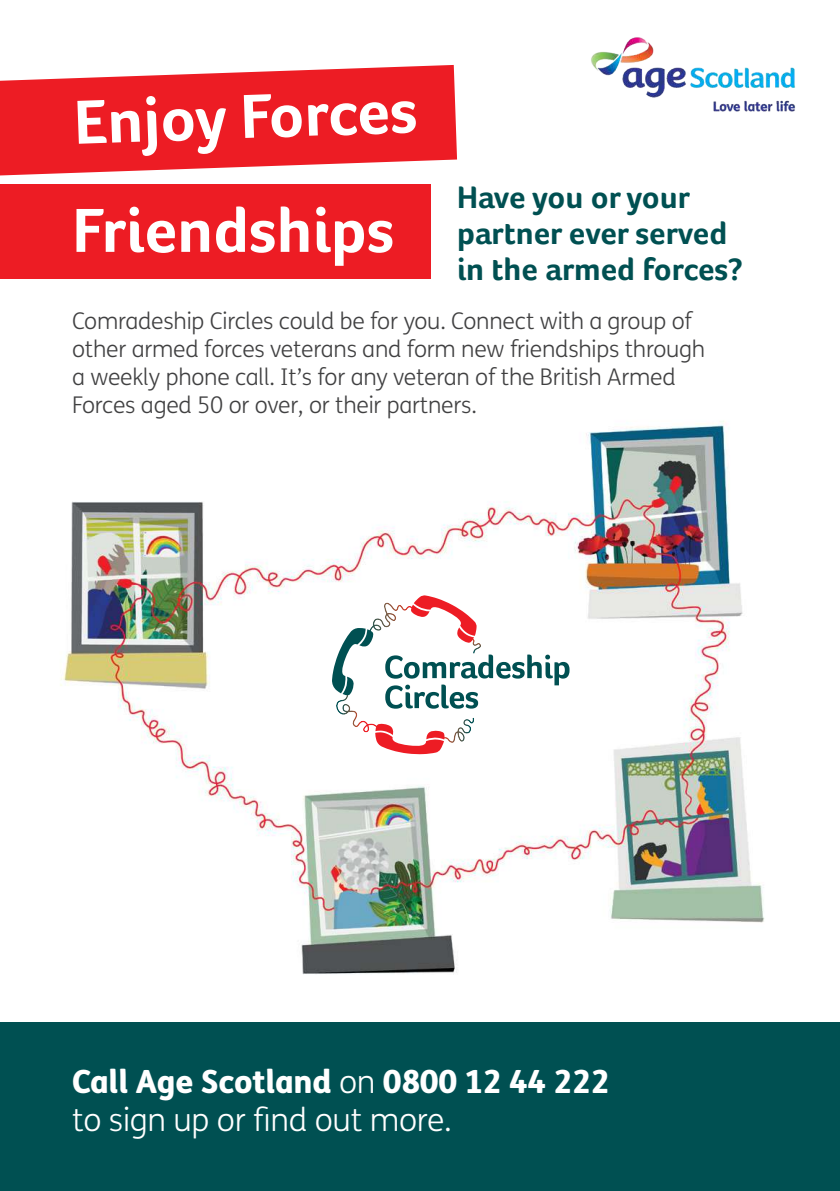
<style>
.page{position:relative;width:840px;height:1191px;background:#fff}
.page>*{position:absolute;margin:0;border:0;box-sizing:border-box;transform-origin:0 0}
.t1{font:700 64px "Foco Age UK";color:#fff}
.t2{font:800 32px/38.4px "FS Me";letter-spacing:-.01em;color:#fff}
.t3{font:700 32px/36px "Foco Age UK";color:#005052}
.t4{font:300 23px/28px "FS Me";letter-spacing:-.01em;color:#404041}
.s1{font-weight:300}
</style>
<div class="page">
<div style="left:0;top:1022px;width:839px;height:169px;background:#005052"></div>
<img style="left:60px;top:421px;width:705px;height:554px">
<svg style="left:331px;top:595px;width:238px;height:159px"></svg>
<img style="left:471px;top:638px;width:10px;height:15px">
<svg style="left:0;top:65px;width:457px;height:110px;background:#ef3c43"></svg>
<div style="left:0;top:184px;width:430px;height:94px;background:#ed1c24"></div>
<img style="left:591px;top:37px;width:205px;height:75px">
<h1 class="t1" style="left:73px;top:96px;width:345px;rotate:-2deg">Enjoy Forces</h1>
<h1 class="t1" style="left:72px;top:204px;width:323px">Friendships</h1>
<h2 class="t3" style="left:457px;top:181px;width:287px">Have you or your partner ever served in the armed forces?</h2>
<p class="t4" style="left:72px;top:308px;width:634px">Comradeship Circles could be for you. Connect with a group of other armed forces veterans and form new friendships through a weekly phone call. It’s for any veteran of the British Armed Forces aged 50 or over, or their partners.</p>
<h2 class="t2" style="left:72px;top:1065px;width:538px">Call Age Scotland <span class="s1">on</span> 0800 12 44 222 <span class="s1">to sign up or find out more.</span></h2>
</div>
